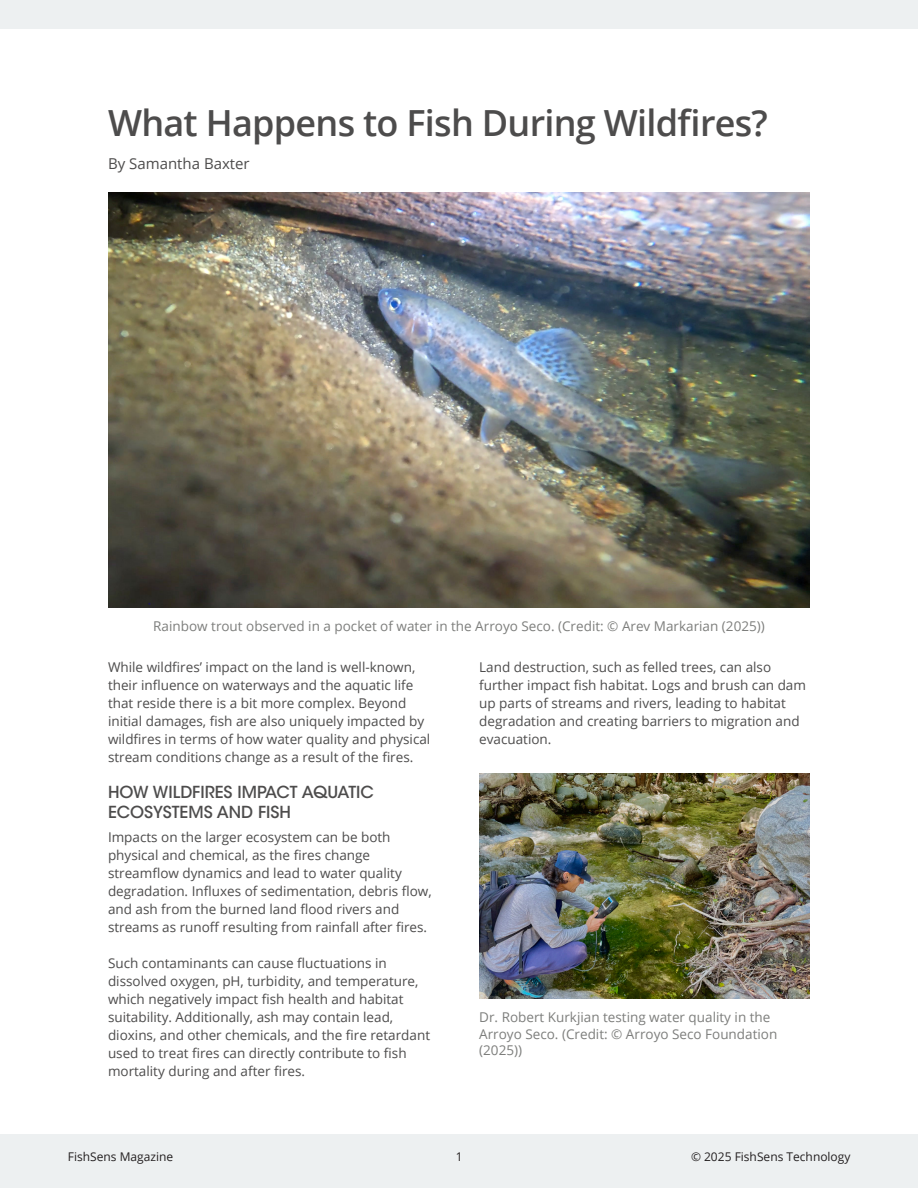
<style>
.page{position:relative;width:918px;height:1188px;background:#fff}
.page>*{position:absolute;margin:0;border:0;box-sizing:border-box;transform-origin:0 0}
.t1{font:600 36px "Open Sans";letter-spacing:-.02em;color:#4d4c4c}
.t2{font:500 16.5px/19.8px "ITC Avant Garde Std";color:#4d4c4c}
.t3{font:15px "Open Sans";color:#4d4c4c}
.t4{font:13.5px/18px "Open Sans";color:#4d4c4c}
.t5{font:13.5px/16.2px "Open Sans";color:#7d7e7c}
.t6{font:12px "Open Sans";color:#231f20}
</style>
<div class="page">
<div style="left:0;top:0;width:918px;height:28px;background:#edf0f1"></div>
<div style="left:0;top:1134px;width:918px;height:54px;background:#edf0f1"></div>
<img style="left:108px;top:192px;width:702px;height:416px">
<img style="left:479px;top:773px;width:331px;height:226px">
<p class="t1" style="left:108px;top:98px;width:661px">What Happens to Fish During Wildfires?</p>
<p class="t3" style="left:108px;top:153px;width:143px">By Samantha Baxter</p>
<p class="t5" style="left:153px;top:618px;width:613px">Rainbow trout observed in a pocket of water in the Arroyo Seco. (Credit: © Arev Markarian (2025))</p>
<p class="t4" style="left:108px;top:658px;width:324px">While wildfires’ impact on the land is well-known, their influence on waterways and the aquatic life that reside there is a bit more complex. Beyond initial damages, fish are also uniquely impacted by wildfires in terms of how water quality and physical stream conditions change as a result of the fires.</p>
<p class="t2" style="left:108px;top:783px;width:267px">HOW WILDFIRES IMPACT AQUATIC<br>ECOSYSTEMS AND FISH</p>
<p class="t4" style="left:108px;top:828px;width:325px">Impacts on the larger ecosystem can be both physical and chemical, as the fires change streamflow dynamics and lead to water quality degradation. Influxes of sedimentation, debris flow, and ash from the burned land flood rivers and streams as runoff resulting from rainfall after fires.</p>
<p class="t4" style="left:108px;top:954px;width:324px">Such contaminants can cause fluctuations in dissolved oxygen, pH, turbidity, and temperature, which negatively impact fish health and habitat suitability. Additionally, ash may contain lead, dioxins, and other chemicals, and the fire retardant used to treat fires can directly contribute to fish mortality during and after fires.</p>
<p class="t4" style="left:479px;top:658px;width:328px">Land destruction, such as felled trees, can also further impact fish habitat. Logs and brush can dam up parts of streams and rivers, leading to habitat degradation and creating barriers to migration and evacuation.</p>
<p class="t5" style="left:479px;top:1009px;width:300px">Dr. Robert Kurkjian testing water quality in the<br>Arroyo Seco. (Credit: © Arroyo Seco Foundation (2025))</p>
<p class="t6" style="left:68px;top:1149px;width:107px">FishSens Magazine</p>
<p class="t6" style="left:456px;top:1149px;width:8px">1</p>
<p class="t6" style="left:691px;top:1149px;width:161px">© 2025 FishSens Technology</p>
</div>
